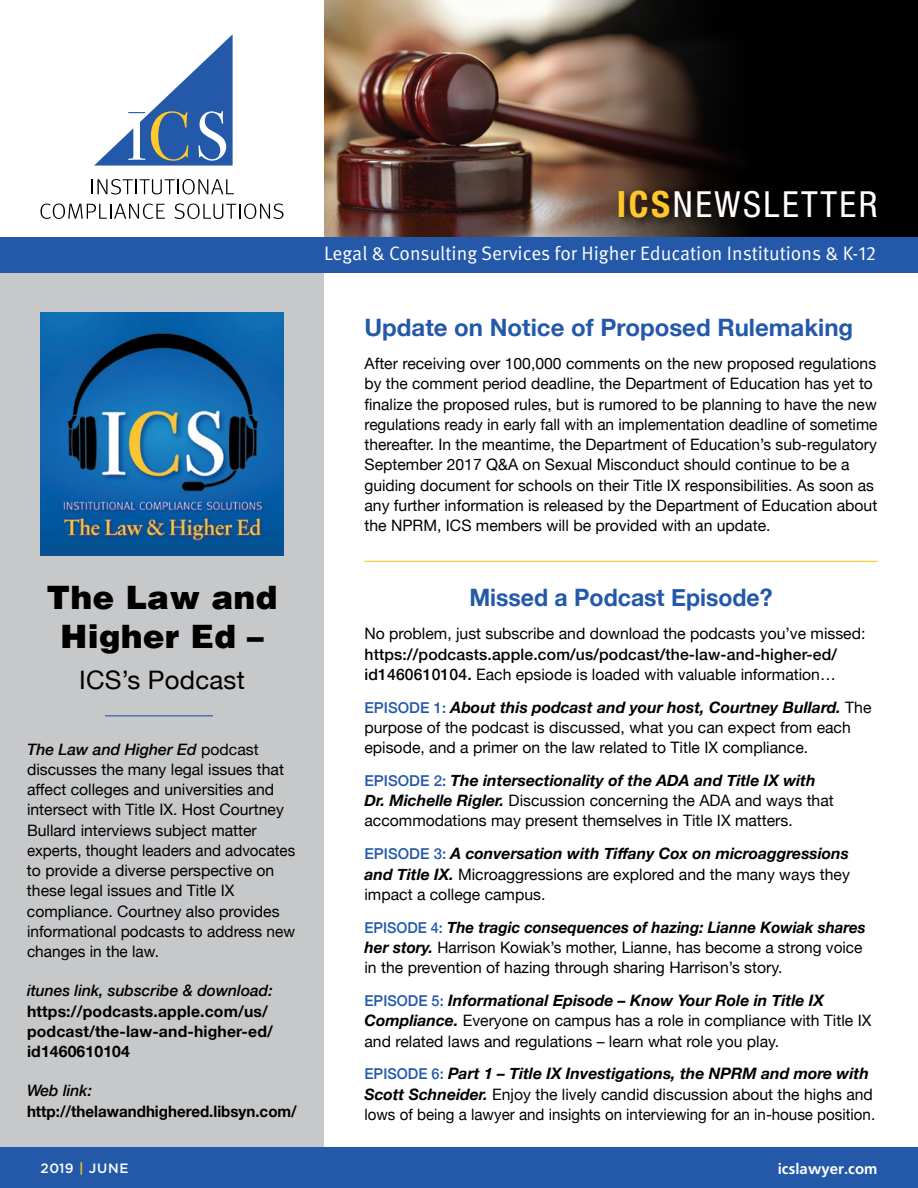
<style>
.page{position:relative;width:918px;height:1188px;background:#fff}
.page>*{position:absolute;margin:0;border:0;box-sizing:border-box;transform-origin:0 0}
.t1{font:condensed 36px "Helvetica Neue";letter-spacing:.07em;color:#fff}
.t2{font:900 33px/39px "Helvetica";color:#000;text-align:center}
.t3{font:25.5px "Helvetica Neue";letter-spacing:.01em;color:#000}
.t4{font:700 24px "Helvetica Neue";color:#2459a9}
.t5{font:700 24px "Helvetica Neue";color:#2459a9;scale:.96 1}
.t6{font:19.5px "Meta OT Norm";color:#fff}
.t7{font:15.75px/20.2px "Helvetica Neue";color:#000}
.t8{font:500 15.75px/20.2px "Helvetica Neue";letter-spacing:.01em;color:#000}
.t9{font:700 15.75px/20.2px "Helvetica Neue";letter-spacing:.01em;color:#000}
.t10{font:italic 500 15.75px "Helvetica Neue";color:#000}
.t11{font:700 15.75px "Helvetica Neue";letter-spacing:.01em;color:#000;scale:.96 1}
.t12{font:700 15px "Weissach";letter-spacing:.005em;color:#fff}
.t13{font:500 13.5px "Gotham";letter-spacing:.05em;color:#fff}
.s1{font-weight:700;color:#ffc828}
.s2{font-weight:500;font-style:italic}
.s3{font-weight:400}
.s4{font-weight:500;font-size:15px;color:#2459a9}
.s5{font-weight:700;font-style:italic}
.s6{color:#ffc828}
</style>
<div class="page">
<div style="left:0;top:271px;width:324px;height:877px;background:#c7c8ca"></div>
<div style="left:0;top:237px;width:918px;height:35px;background:#2459a9"></div>
<div style="left:502px;top:0;width:416px;height:237px;background:#000"></div>
<img style="left:324px;top:0;width:416px;height:237px">
<img style="left:40px;top:313px;width:243px;height:243px">
<svg style="left:92px;top:179px;width:142px;height:15px"></svg>
<svg style="left:41px;top:204px;width:124px;height:15px"></svg>
<svg style="left:175px;top:203px;width:109px;height:16px"></svg>
<svg style="left:94px;top:34px;width:139px;height:132px"></svg>
<div style="left:615px;top:185px;width:274px;height:43px;background:#000;opacity:.75"></div>
<hr style="left:105px;top:715px;width:108px;height:1px;background:#2459a9">
<hr style="left:364px;top:561px;width:514px;height:1px;background:#ffc828">
<div style="left:0;top:1148px;width:918px;height:40px;background:#2459a9"></div>
<h1 class="t1" style="left:617px;top:183px;width:262px"><span class="s1">ICS</span>NEWSLETTER</h1>
<p class="t6" style="left:324px;top:242px;width:554px">Legal &amp; Consulting Services for Higher Education Institutions &amp; K-12</p>
<h2 class="t2" style="left:47px;top:578px;width:233px">The Law and<br>Higher Ed –</h2>
<h3 class="t3" style="left:79px;top:661px;width:167px">ICS’s Podcast</h3>
<p class="t7" style="left:27px;top:740px;width:270px"><span class="s2">The Law and Higher Ed</span> podcast discusses the many legal issues that affect colleges and universities and intersect with Title IX. Host Courtney Bullard interviews subject matter experts, thought leaders and advocates to provide a diverse perspective on these legal issues and Title IX compliance. Courtney also provides informational podcasts to address new changes in the law.</p>
<p class="t10" style="left:27px;top:977px;width:247px">itunes link, subscribe &amp; download:</p>
<p class="t9" style="left:27px;top:1001px;width:248px">https://podcasts.apple.com/us/ podcast/the-law-and-higher-ed/ id1460610104</p>
<p class="t10" style="left:27px;top:1077px;width:67px">Web link:</p>
<p class="t11" style="left:27px;top:1099px;width:283px">http://thelawandhighered.libsyn.com/</p>
<h3 class="t4" style="left:364px;top:309px;width:490px">Update on Notice of Proposed Rulemaking</h3>
<p class="t7" style="left:364px;top:354px;width:515px">After receiving over 100,000 comments on the new proposed regulations by the comment period deadline, the Department of Education has yet to finalize the proposed rules, but is rumored to be planning to have the new regulations ready in early fall with an implementation deadline of sometime thereafter. In the meantime, the Department of Education’s sub-regulatory September 2017 Q&amp;A on Sexual Misconduct should continue to be a guiding document for schools on their Title IX responsibilities. As soon as any further information is released by the Department of Education about the NPRM, ICS members will be provided with an update.</p>
<h3 class="t5" style="left:469px;top:579px;width:317px">Missed a Podcast Episode?</h3>
<p class="t7" style="left:364px;top:624px;width:502px">No problem, just subscribe and download the podcasts you’ve missed:</p>
<p class="t8" style="left:364px;top:643px;width:474px">https://podcasts.apple.com/us/podcast/the-law-and-higher-ed/ id1460610104. <span class="s3">Each epsiode is loaded with valuable information…</span></p>
<p class="t7" style="left:364px;top:698px;width:509px"><span class="s4">EPISODE 1:</span> <span class="s5">About this podcast and your host, Courtney Bullard.</span> The purpose of the podcast is discussed, what you can expect from each episode, and a primer on the law related to Title IX compliance.</p>
<p class="t7" style="left:364px;top:771px;width:471px"><span class="s4">EPISODE 2:</span> <span class="s5">The intersectionality of the ADA and Title IX with<br>Dr. Michelle Rigler.</span> Discussion concerning the ADA and ways that accommodations may present themselves in Title IX matters.</p>
<p class="t7" style="left:364px;top:845px;width:487px;text-align:justify"><span class="s4">EPISODE 3:</span> <span class="s5">A conversation with Tiffany Cox on microaggressions and Title IX.</span> Microaggressions are explored and the many ways they impact a college campus.</p>
<p class="t7" style="left:364px;top:918px;width:503px"><span class="s4">EPISODE 4:</span> <span class="s5">The tragic consequences of hazing: Lianne Kowiak shares her story.</span> Harrison Kowiak’s mother, Lianne, has become a strong voice in the prevention of hazing through sharing Harrison’s story.</p>
<p class="t7" style="left:364px;top:991px;width:508px"><span class="s4">EPISODE 5:</span> <span class="s5">Informational Episode – Know Your Role in Title IX<br>Compliance.</span> Everyone on campus has a role in compliance with Title IX and related laws and regulations – learn what role you play.</p>
<p class="t7" style="left:364px;top:1065px;width:512px"><span class="s4">EPISODE 6:</span> <span class="s5">Part 1 – Title IX Investigations, the NPRM and more with<br>Scott Schneider.</span> Enjoy the lively candid discussion about the highs and lows of being a lawyer and insights on interviewing for an in-house position.</p>
<p class="t13" style="left:40px;top:1161px;width:89px">2019 <span class="s6">|</span> JUNE</p>
<p class="t12" style="left:778px;top:1160px;width:101px">icslawyer.com</p>
</div>
